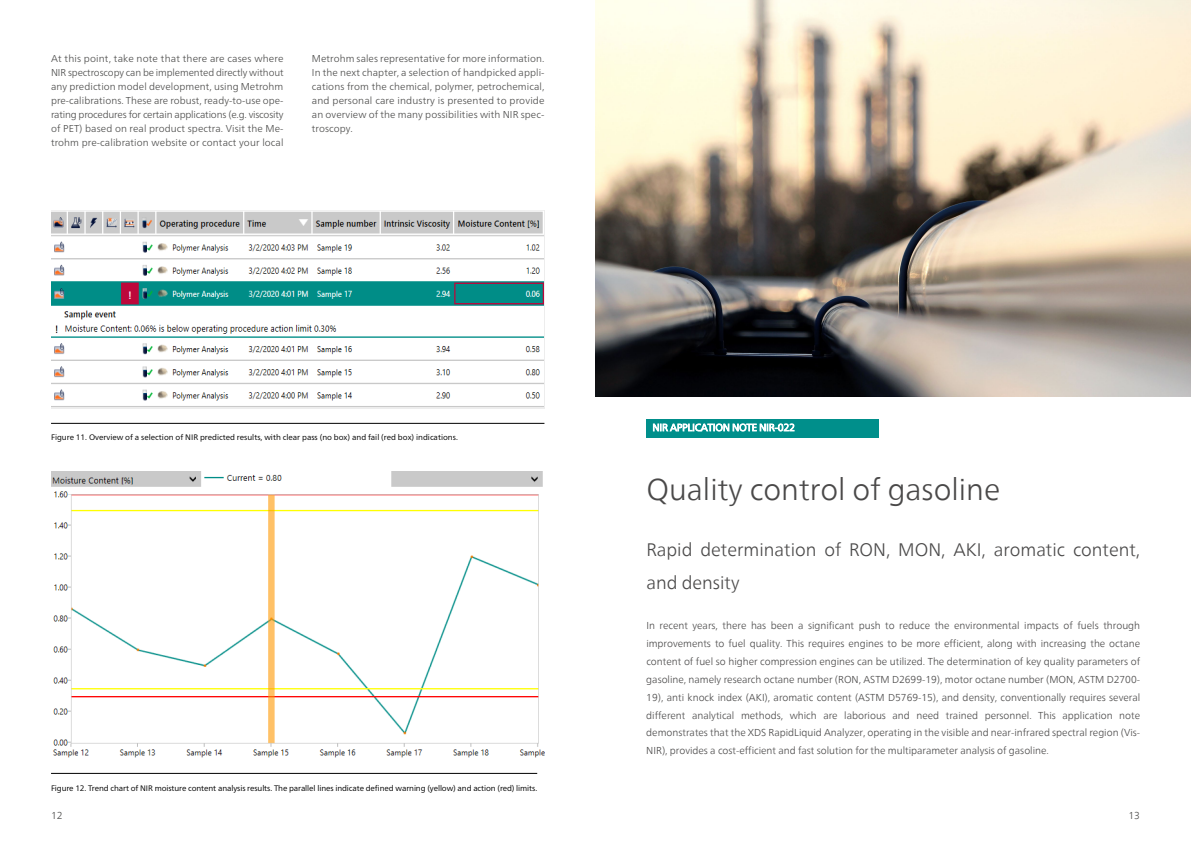
<style>
.page{position:relative;width:1191px;height:842px;background:#fff}
.page>*{position:absolute;margin:0;border:0;box-sizing:border-box;transform-origin:0 0}
.t1{font:300 30px "Neue Frutiger World";color:#4a4949}
.t2{font:300 18px/32.2px "Neue Frutiger World";color:#4a4949}
.t3{font:11px "Work Sans";color:#000}
.t4{font:300 10px/17.9px "Neue Frutiger World";color:#4a4949;text-align:justify}
.Pagina_left-site{font:300 10px/14px "Neue Frutiger World";letter-spacing:.01em;color:#4a4a49;text-align:justify}
.t5{font:300 10px "Neue Frutiger World";letter-spacing:-.01em;color:#fff}
.t6{font:8px "Neue Frutiger World";letter-spacing:-.01em;color:#000}
</style>
<div class="page">
<hr style="left:51px;top:423px;width:493px;height:1px;background:#000">
<hr style="left:51px;top:773px;width:486px;height:1px;background:#000">
<img style="left:51px;top:210px;width:492px;height:198px">
<img style="left:51px;top:471px;width:493px;height:287px">
<img style="left:595px;top:0;width:596px;height:396px">
<div style="left:646px;top:419px;width:233px;height:19px;background:#008f8b"></div>
<p class="Pagina_left-site" style="left:51px;top:52px;width:234px">At this point, take note that there are cases where NIR spectroscopy can be implemented directly without any prediction model development, using Metrohm pre-calibrations. These are robust, ready-to-use ope&shy;rating procedures for certain applications (e.g. viscosity of PET) based on real product spectra. Visit the Me&shy;trohm pre-calibration website or contact your local</p>
<p class="Pagina_left-site" style="left:312px;top:52px;width:234px">Metrohm sales representative for more information.<br>In the next chapter, a selection of handpicked appli&shy;cations from the chemical, polymer, petrochemical, and personal care industry is presented to provide an overview of the many possibilities with NIR spec&shy;troscopy.</p>
<p class="t6" style="left:51px;top:431px;width:408px">Figure 11. Overview of a selection of NIR predicted results, with clear pass (no box) and fail (red box) indications.</p>
<p class="t6" style="left:51px;top:781px;width:488px">Figure 12. Trend chart of NIR moisture content analysis results. The parallel lines indicate defined warning (yellow) and action (red) limits.</p>
<p class="t5" style="left:652px;top:420px;width:144px">NIR APPLICATION NOTE NIR-022</p>
<p class="t1" style="left:646px;top:466px;width:355px">Quality control of gasoline</p>
<p class="t2" style="left:646px;top:534px;width:495px">Rapid determination of RON, MON, AKI, aromatic content, and density</p>
<p class="t4" style="left:646px;top:617px;width:495px">In recent years, there has been a significant push to reduce the environmental impacts of fuels through improvements to fuel quality. This requires engines to be more efficient, along with increasing the octane content of fuel so higher compression engines can be utilized. The determination of key quality parameters of gasoline, namely research octane number (RON, ASTM D2699-19), motor octane number (MON, ASTM D2700- 19), anti knock index (AKI), aromatic content (ASTM D5769-15), and density, conventionally requires several different analytical methods, which are laborious and need trained personnel. This application note demonstrates that the XDS RapidLiquid Analyzer, operating in the visible and near-infrared spectral region (Vis-NIR), provides a cost-efficient and fast solution for the multiparameter analysis of gasoline.</p>
<p class="Pagina_left-site" style="left:51px;top:808px;width:13px">12</p>
<p class="Pagina_left-site" style="left:1128px;top:808px;width:13px">13</p>
<p class="t3" style="left:1122px;top:810px;width:12px">13</p>
</div>
